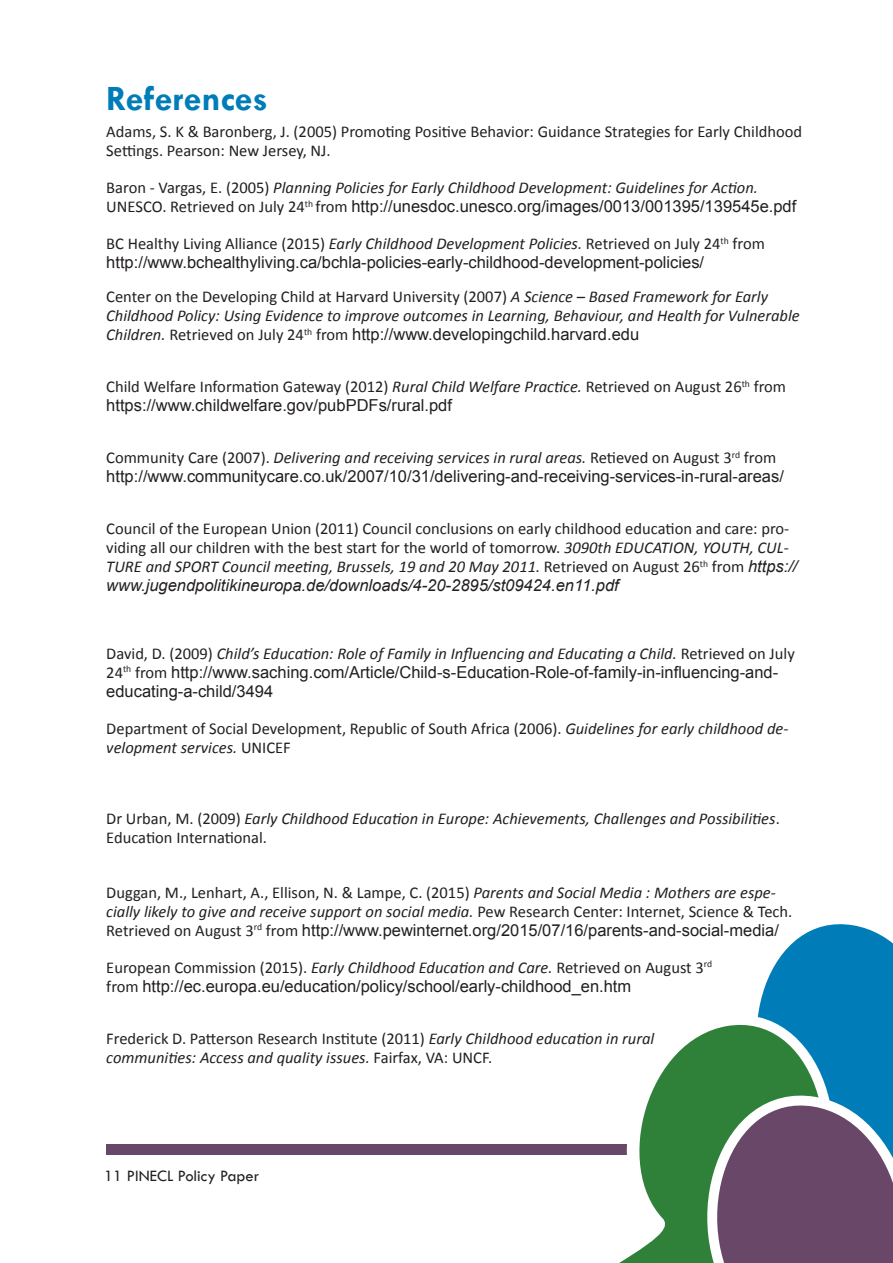
<style>
.page{position:relative;width:893px;height:1263px;background:#fff}
.page>*{position:absolute;margin:0;border:0;box-sizing:border-box;transform-origin:0 0}
.Headline{font:700 36px "Tw Cen";color:#007db8}
.t1{font:16.5px/19px "Calibri";color:#231f20}
.t2{font:16.5px/18.9px "Arial";color:#231f20}
.t3{font:italic 16.5px/18.9px "Calibri";color:#231f20}
.t4{font:16.5px "Tw Cen";color:#231f20}
.s1{font-style:normal}
.s2{font-family:"Arial";font-style:normal}
.s3{font-family:"Calibri"}
.s4{font-family:"Calibri";font-style:italic}
.s5{font-style:italic}
.s6{font-family:"Arial"}
.s7{font-family:"Arial";font-style:italic}
</style>
<div class="page">
<div style="left:106px;top:1144px;width:704px;height:10px;background:#694768"></div>
<svg style="left:762px;top:924px;width:131px;height:151px"></svg>
<svg style="left:410px;top:994px;width:482px;height:269px"></svg>
<svg style="left:648px;top:1075px;width:245px;height:188px;background:#5c6e6b"></svg>
<p class="Headline" style="left:106px;top:77px;width:163px">References</p>
<p class="t1" style="left:106px;top:122px;width:697px">Adams, S. K &amp; Baronberg, J. (2005) Promoting Positive Behavior: Guidance Strategies for Early Childhood<br>Settings. Pearson: New Jersey, NJ.</p>
<p class="t3" style="left:106px;top:178px;width:692px"><span class="s1">Baron - Vargas, E. (2005)</span> Planning Policies for Early Childhood Development: Guidelines for Action.<br><span class="s1">UNESCO. Retrieved on July 24</span><sup>th</sup> <span class="s1">from</span> <span class="s2">http://unesdoc.unesco.org/images/0013/001395/139545e.pdf</span></p>
<p class="t2" style="left:106px;top:234px;width:660px"><span class="s3">BC Healthy Living Alliance (2015)</span> <span class="s4">Early Childhood Development Policies.</span> <span class="s3">Retrieved on July 24</span><sup>th</sup> <span class="s3">from </span>http://www.bchealthyliving.ca/bchla-policies-early-childhood-development-policies/</p>
<p class="t3" style="left:106px;top:287px;width:695px"><span class="s1">Center on the Developing Child at Harvard University (2007)</span> A Science – Based Framework for Early<br>Childhood Policy: Using Evidence to improve outcomes in Learning, Behaviour, and Health for Vulnerable<br>Children. <span class="s1">Retrieved on July 24</span><sup>th</sup> <span class="s1">from</span> <span class="s2">http://www.developingchild.harvard.edu</span></p>
<p class="t1" style="left:106px;top:377px;width:681px">Child Welfare Information Gateway (2012) <span class="s5">Rural Child Welfare Practice.</span> Retrieved on August 26<sup>th</sup> from <span class="s6">https://www.childwelfare.gov/pubPDFs/rural.pdf</span></p>
<p class="t2" style="left:106px;top:448px;width:679px"><span class="s3">Community Care (2007).</span> <span class="s4">Delivering and receiving services in rural areas.</span> <span class="s3">Retieved on August 3</span><sup>rd</sup> <span class="s3">from </span>http://www.communitycare.co.uk/2007/10/31/delivering-and-receiving-services-in-rural-areas/</p>
<p class="t1" style="left:106px;top:519px;width:693px">Council of the European Union (2011) Council conclusions on early childhood education and care: pro&shy;viding all our children with the best start for the world of tomorrow. <span class="s5">3090th EDUCATION, YOUTH, CUL-TURE and SPORT Council meeting, Brussels, 19 and 20 May 2011.</span> Retrieved on August 26<sup>th</sup> from <span class="s7">https:// www.jugendpolitikineuropa.de/downloads/4-20-2895/st09424.en11.pdf</span></p>
<p class="t2" style="left:106px;top:644px;width:690px"><span class="s3">David, D. (2009)</span> <span class="s4">Child’s Education: Role of Family in Influencing and Educating a Child.</span> <span class="s3">Retrieved on July<br>24</span><sup>th</sup> <span class="s3">from</span> http://www.saching.com/Article/Child-s-Education-Role-of-family-in-influencing-and&shy;educating-a-child/3494</p>
<p class="t1" style="left:106px;top:719px;width:684px">Department of Social Development, Republic of South Africa (2006). <span class="s5">Guidelines for early childhood de&shy;velopment services.</span> UNICEF</p>
<p class="t3" style="left:106px;top:808px;width:675px"><span class="s1">Dr Urban, M. (2009)</span> Early Childhood Education in Europe: Achievements, Challenges and Possibilities<span class="s1">.<br>Education International.</span></p>
<p class="t1" style="left:106px;top:883px;width:688px">Duggan, M., Lenhart, A., Ellison, N. &amp; Lampe, C. (2015) <span class="s5">Parents and Social Media : Mothers are espe&shy;cially likely to give and receive support on social media.</span> Pew Research Center: Internet, Science &amp; Tech.<br>Retrieved on August 3<sup>rd</sup> from <span class="s6">http://www.pewinternet.org/2015/07/16/parents-and-social-media/</span></p>
<p class="t2" style="left:106px;top:957px;width:607px"><span class="s3">European Commission (2015).</span> <span class="s4">Early Childhood Education and Care.</span> <span class="s3">Retrieved on August 3</span><sup>rd </sup><span class="s3">from</span> http://ec.europa.eu/education/policy/school/early-childhood_en.htm</p>
<p class="t3" style="left:106px;top:1028px;width:549px"><span class="s1">Frederick D. Patterson Research Institute (2011)</span> Early Childhood education in rural communities: Access and quality issues. <span class="s1">Fairfax, VA: UNCF.</span></p>
<p class="t4" style="left:104px;top:1166px;width:157px">11 PINECL Policy Paper</p>
</div>
